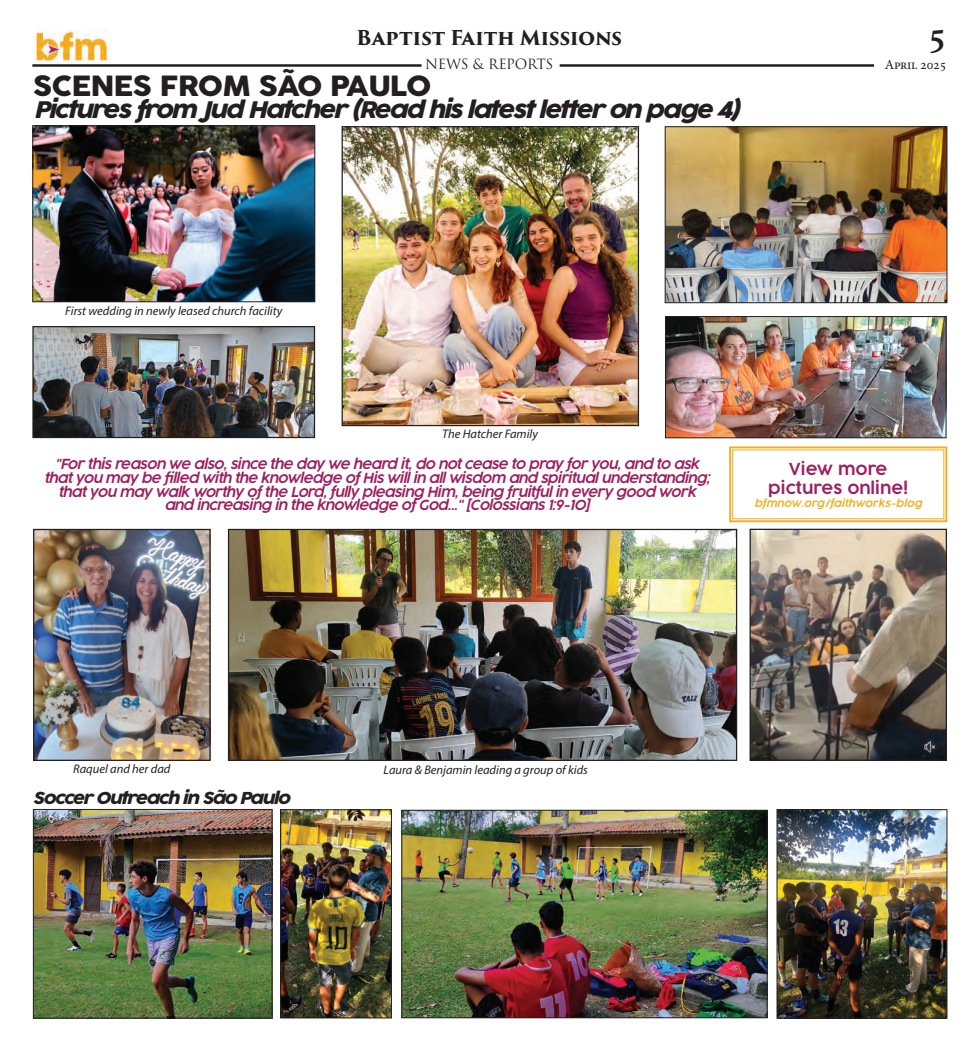
<style>
.page{position:relative;width:979px;height:1047px;background:#fff}
.page>*{position:absolute;margin:0;border:0;box-sizing:border-box;transform-origin:0 0}
.t1{font:600 37.5px "Minion Pro";color:#231f20}
.t2{font:27.5px "Cocogoose Pro";letter-spacing:-.03em;color:#231f20;scale:1.08 1}
.t3{font:italic 22.5px "Cocogoose Pro";letter-spacing:-.08em;color:#231f20;scale:1.08 1}
.t4{font:700 20px "Trajan Pro 3";letter-spacing:-.015em;color:#231f20}
.t5{font:italic 16.25px "Cocogoose Pro";letter-spacing:-.08em;color:#231f20;scale:1.08 1}
.t6{font:300 16.25px/18.4px "Cocogoose Pro";color:#9c1f60;text-align:center}
.t7{font:italic 300 13.75px/13.8px "Cocogoose Pro";letter-spacing:-.05em;color:#9c1f60;text-align:center}
.t8{font:13.75px "Trajan Pro 3";letter-spacing:-.015em;color:#231f20}
.t9{font:13.75px "Minion Pro";letter-spacing:-.015em;color:#231f20}
.t10{font:italic 12.5px "Myriad Pro";color:#231f20}
.t11{font:italic 300 10.12px "Cocogoose Pro";color:#f4ad1f}
</style>
<div class="page">
<img style="left:34px;top:29px;width:75px;height:34px">
<hr style="left:560px;top:64px;width:314px;height:3px;background:#231f20">
<hr style="left:32px;top:64px;width:389px;height:3px;background:#231f20">
<img style="left:343px;top:128px;width:294px;height:296px">
<div style="left:341px;top:126px;width:298px;height:300px;border:1px solid #231f20"></div>
<img style="left:34px;top:328px;width:279px;height:108px">
<div style="left:32px;top:326px;width:283px;height:112px;border:1px solid #231f20"></div>
<img style="left:34px;top:127px;width:279px;height:173px">
<div style="left:32px;top:125px;width:283px;height:177px;border:1px solid #231f20"></div>
<img style="left:667px;top:318px;width:277px;height:118px">
<div style="left:665px;top:316px;width:281px;height:122px;border:1px solid #231f20"></div>
<img style="left:35px;top:811px;width:235px;height:205px">
<div style="left:33px;top:809px;width:239px;height:209px;border:1px solid #231f20"></div>
<img style="left:282px;top:811px;width:108px;height:205px">
<div style="left:280px;top:809px;width:112px;height:209px;border:1px solid #231f20"></div>
<img style="left:779px;top:811px;width:166px;height:205px">
<div style="left:777px;top:809px;width:170px;height:209px;border:1px solid #231f20"></div>
<img style="left:403px;top:811px;width:362px;height:204px">
<div style="left:401px;top:809px;width:366px;height:208px;border:1px solid #231f20"></div>
<img style="left:667px;top:128px;width:278px;height:173px">
<div style="left:665px;top:126px;width:282px;height:177px;border:1px solid #231f20"></div>
<img style="left:230px;top:530px;width:505px;height:228px">
<div style="left:228px;top:528px;width:509px;height:232px;border:1px solid #231f20"></div>
<img style="left:751px;top:530px;width:194px;height:228px">
<div style="left:749px;top:528px;width:198px;height:232px;border:1px solid #231f20"></div>
<img style="left:35px;top:530px;width:174px;height:228px">
<div style="left:33px;top:528px;width:178px;height:232px;border:1px solid #231f20"></div>
<svg style="left:729px;top:446px;width:219px;height:77px"></svg>
<h3 class="t4" style="left:356px;top:23px;width:267px">Baptist Faith Missions</h3>
<p class="t8" style="left:425px;top:55px;width:130px">NEWS &amp; REPORTS</p>
<h2 class="t2" style="left:33px;top:67px;width:370px">SCENES FROM SÃO PAULO</h2>
<h3 class="t3" style="left:34px;top:95px;width:656px">Pictures from Jud Hatcher (Read his latest letter on page 4)</h3>
<h1 class="t1" style="left:928px;top:9px;width:21px">5</h1>
<p class="t9" style="left:885px;top:55px;width:63px">April 2025</p>
<p class="t10" style="left:65px;top:303px;width:218px">First wedding in newly leased church facility</p>
<p class="t10" style="left:442px;top:426px;width:97px">The Hatcher Family</p>
<p class="t7" style="left:44px;top:457px;width:667px">"For this reason we also, since the day we heard it, do not cease to pray for you, and to ask that you may be filled with the knowledge of His will in all wisdom and spiritual understanding; that you may walk worthy of the Lord, fully pleasing Him, being fruitful in every good work and increasing in the knowledge of God..." [Colossians 1:9-10]</p>
<p class="t6" style="left:768px;top:460px;width:142px">View more pictures online!</p>
<p class="t11" style="left:754px;top:496px;width:169px">bfmnow.org/faithworks-blog</p>
<p class="t10" style="left:73px;top:760px;width:99px">Raquel and her dad</p>
<p class="t5" style="left:33px;top:786px;width:240px">Soccer Outreach in São Paulo</p>
<p class="t10" style="left:383px;top:761px;width:206px">Laura &amp; Benjamin leading a group of kids</p>
</div>
